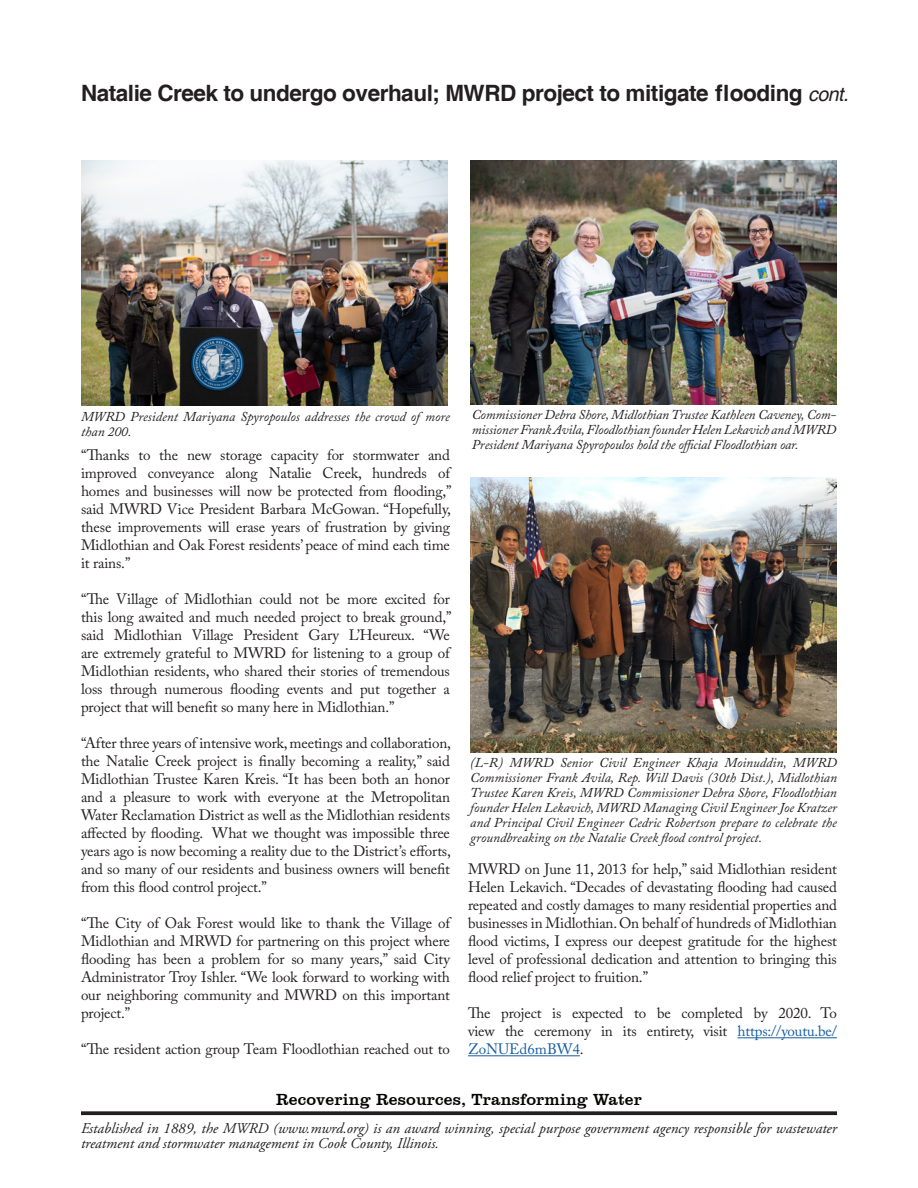
<style>
.page{position:relative;width:918px;height:1188px;background:#fff}
.page>*{position:absolute;margin:0;border:0;box-sizing:border-box;transform-origin:0 0}
.Paragraph_JJK{font:700 22.5px "Helvetica";letter-spacing:-.02em;color:#231f20}
.Paragraph_Style_9{font:16.5px "Clarendon BT";letter-spacing:.01em;color:#040503}
.Paragraph_JJK-2{font:15px/18px "Adobe Caslon Pro";letter-spacing:-.01em;color:#231f20;text-align:justify}
.t1{font:italic 15px/15px "Adobe Garamond Pro";color:#231f20}
.Paragraph_JJK-3{font:italic 13.5px/15px "Adobe Caslon Pro";color:#231f20;text-align:justify}
.s1{font-weight:400;font-style:italic;font-size:19.5px}
.s2{color:#175d9e}
</style>
<div class="page">
<svg style="left:81px;top:1111px;width:756px;height:4px;background:#353233"></svg>
<hr style="left:738px;top:1037px;width:99px;height:1px;background:#175d9e">
<hr style="left:468px;top:1055px;width:112px;height:1px;background:#175d9e">
<img style="left:81px;top:161px;width:367px;height:244px">
<img style="left:471px;top:161px;width:366px;height:244px">
<img style="left:470px;top:477px;width:367px;height:275px">
<p class="Paragraph_JJK" style="left:81px;top:79px;width:769px">Natalie Creek to undergo overhaul; MWRD project to mitigate flooding <span class="s1">cont.</span></p>
<p class="Paragraph_JJK-3" style="left:81px;top:408px;width:370px">MWRD President Mariyana Spyropoulos addresses the crowd of more than 200.</p>
<p class="Paragraph_JJK-3" style="left:472px;top:407px;width:366px">Commissioner Debra Shore, Midlothian Trustee Kathleen Caveney, Com&shy;missioner Frank Avila, Floodlothian founder Helen Lekavich and MWRD President Mariyana Spyropoulos hold the official Floodlothian oar.</p>
<p class="Paragraph_JJK-2" style="left:81px;top:446px;width:372px">“Thanks to the new storage capacity for stormwater and improved conveyance along Natalie Creek, hundreds of homes and businesses will now be protected from flooding,” said MWRD Vice President Barbara McGowan. “Hopefully, these improvements will erase years of frustration by giving Midlothian and Oak Forest residents’ peace of mind each time it rains.”</p>
<p class="Paragraph_JJK-2" style="left:81px;top:590px;width:372px">“The Village of Midlothian could not be more excited for this long awaited and much needed project to break ground,” said Midlothian Village President Gary L’Heureux. “We are extremely grateful to MWRD for listening to a group of Midlothian residents, who shared their stories of tremendous loss through numerous flooding events and put together a project that will benefit so many here in Midlothian.”</p>
<p class="Paragraph_JJK-2" style="left:81px;top:734px;width:372px">“After three years of intensive work, meetings and collaboration, the Natalie Creek project is finally becoming a reality,” said Midlothian Trustee Karen Kreis. “It has been both an honor and a pleasure to work with everyone at the Metropolitan Water Reclamation District as well as the Midlothian residents affected by flooding. What we thought was impossible three years ago is now becoming a reality due to the District’s efforts, and so many of our residents and business owners will benefit from this flood control project.”</p>
<p class="Paragraph_JJK-2" style="left:81px;top:914px;width:371px">“The City of Oak Forest would like to thank the Village of Midlothian and MRWD for partnering on this project where flooding has been a problem for so many years,” said City Administrator Troy Ishler. “We look forward to working with our neighboring community and MWRD on this important project.”</p>
<p class="Paragraph_JJK-2" style="left:81px;top:1040px;width:371px">“The resident action group Team Floodlothian reached out to</p>
<p class="Paragraph_JJK-3" style="left:470px;top:754px;width:368px">(L-R) MWRD Senior Civil Engineer Khaja Moinuddin, MWRD Commissioner Frank Avila, Rep. Will Davis (30th Dist.), Midlothian Trustee Karen Kreis, MWRD Commissioner Debra Shore, Floodlothian founder Helen Lekavich, MWRD Managing Civil Engineer Joe Kratzer and Principal Civil Engineer Cedric Robertson prepare to celebrate the groundbreaking on the Natalie Creek flood control project.</p>
<p class="Paragraph_JJK-2" style="left:468px;top:860px;width:371px">MWRD on June 11, 2013 for help,” said Midlothian resident Helen Lekavich. “Decades of devastating flooding had caused repeated and costly damages to many residential properties and businesses in Midlothian. On behalf of hundreds of Midlothian flood victims, I express our deepest gratitude for the highest level of professional dedication and attention to bringing this flood relief project to fruition.”</p>
<p class="Paragraph_JJK-2" style="left:468px;top:1004px;width:371px">The project is expected to be completed by 2020. To view the ceremony in its entirety, visit <span class="s2">https://youtu.be/ ZoNUEd6mBW4</span>.</p>
<p class="Paragraph_Style_9" style="left:276px;top:1090px;width:367px">Recovering Resources, Transforming Water</p>
<p class="t1" style="left:81px;top:1121px;width:757px">Established in 1889, the MWRD (www.mwrd.org) is an award winning, special purpose government agency responsible for wastewater treatment and stormwater management in Cook County, Illinois.</p>
</div>
